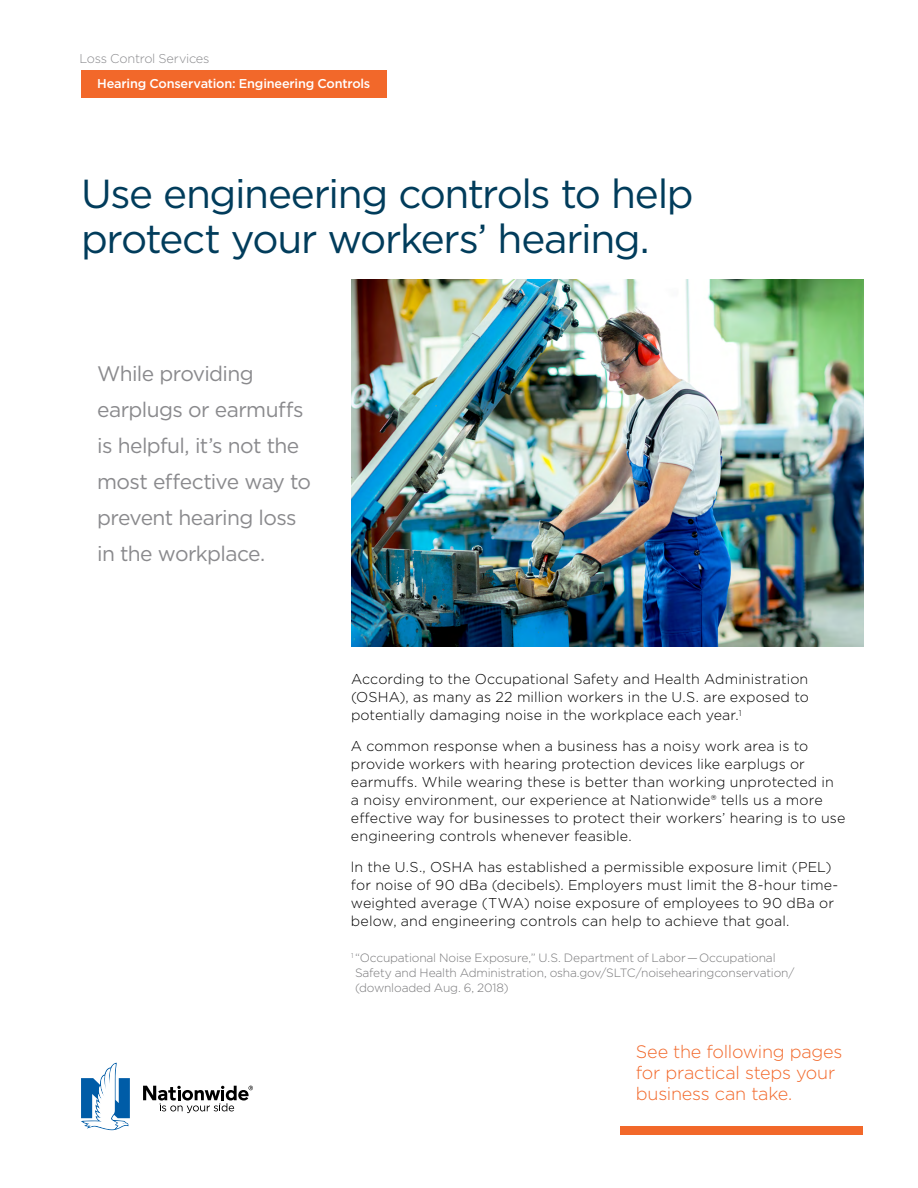
<style>
.page{position:relative;width:918px;height:1188px;background:#fff}
.page>*{position:absolute;margin:0;border:0;box-sizing:border-box;transform-origin:0 0}
.t1{font:40.5px/45px "Gotham";letter-spacing:-.035em;color:#013c5b}
.t2{font:21px/36px "Gotham";letter-spacing:-.03em;color:#8a8a8d}
.t3{font:300 18px/21px "Gotham";letter-spacing:-.015em;color:#f2682a}
.Body_Text{font:300 14.25px/18px "Gotham";letter-spacing:.005em;color:#000}
.t4{font:500 12.75px "Gotham";letter-spacing:-.015em;color:#fff}
.t5{font:300 12.75px "Gotham";letter-spacing:-.02em;color:#8a8a8d}
.Footnote{font:300 12px/15px "Gotham";letter-spacing:-.015em;color:#78787a}
</style>
<div class="page">
<div style="left:620px;top:1126px;width:243px;height:9px;background:#f2682a"></div>
<img style="left:351px;top:280px;width:513px;height:366px">
<svg style="left:81px;top:1063px;width:49px;height:67px"></svg>
<svg style="left:143px;top:1086px;width:110px;height:27px"></svg>
<div style="left:81px;top:70px;width:306px;height:28px;background:#f2682a"></div>
<p class="t5" style="left:80px;top:50px;width:131px">Loss Control Services</p>
<p class="t4" style="left:97px;top:76px;width:275px">Hearing Conservation: Engineering Controls</p>
<h1 class="t1" style="left:81px;top:170px;width:614px">Use engineering controls to help protect your workers’ hearing.</h1>
<h2 class="t2" style="left:97px;top:355px;width:216px">While providing earplugs or earmuffs is helpful, it’s not the most effective way to prevent hearing loss in the workplace.</h2>
<p class="Body_Text" style="left:351px;top:670px;width:459px;text-align:justify">According to the Occupational Safety and Health Administration (OSHA), as many as 22 million workers in the U.S. are exposed to potentially damaging noise in the workplace each year.<sup>1</sup></p>
<p class="Body_Text" style="left:351px;top:737px;width:496px">A common response when a business has a noisy work area is to provide workers with hearing protection devices like earplugs or earmuffs. While wearing these is better than working unprotected in a noisy environment, our experience at Nationwide® tells us a more effective way for businesses to protect their workers’ hearing is to use engineering controls whenever feasible.</p>
<p class="Body_Text" style="left:351px;top:858px;width:489px">ln the U.S., OSHA has established a permissible exposure limit (PEL) for noise of 90 dBa (decibels). Employers must limit the 8-hour time&shy;weighted average (TWA) noise exposure of employees to 90 dBa or below, and engineering controls can help to achieve that goal.</p>
<p class="Footnote" style="left:355px;top:950px;width:441px;text-indent:-4px"><sup>1</sup> “Occupational Noise Exposure,” U.S. Department of Labor—Occupational<br>Safety and Health Administration, osha.gov/SLTC/noisehearingconservation/ (downloaded Aug. 6, 2018)</p>
<p class="t3" style="left:636px;top:1040px;width:208px">See the following pages for practical steps your business can take.</p>
</div>
